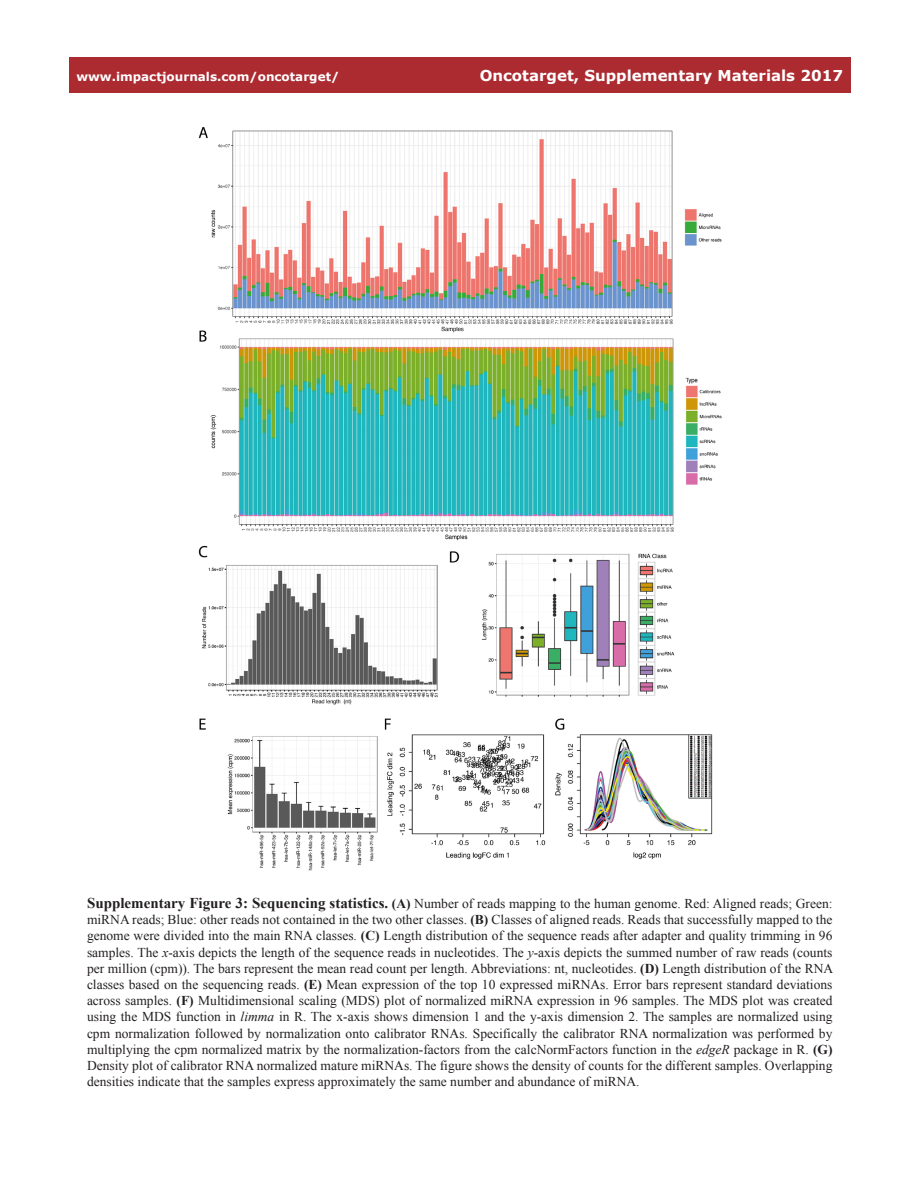
<style>
.page{position:relative;width:918px;height:1188px;background:#fff}
.page>*{position:absolute;margin:0;border:0;box-sizing:border-box;transform-origin:0 0}
.t1{font:700 15px "Verdana";color:#fff}
.figuretext{font:13.5px/16.2px "Times New Roman";color:#231f20;text-align:justify}
.t2{font:700 12px "Verdana";color:#fff}
.s1{font-weight:700;font-size:15px}
.s2{font-weight:700}
.s3{font-style:italic}
</style>
<div class="page">
<div style="left:69px;top:57px;width:781px;height:36px;background:#ac2b31"></div>
<img style="left:198px;top:127px;width:523px;height:743px">
<p class="t2" style="left:76px;top:68px;width:264px">www.impactjournals.com/oncotarget/</p>
<p class="t1" style="left:480px;top:65px;width:365px">Oncotarget, Supplementary Materials 2017</p>
<p class="figuretext" style="left:87px;top:895px;width:748px"><span class="s1">Supplementary Figure 3: Sequencing statistics.</span> <span class="s2">(A)</span> Number of reads mapping to the human genome. Red: Aligned reads; Green: miRNA reads; Blue: other reads not contained in the two other classes. <span class="s2">(B)</span> Classes of aligned reads. Reads that successfully mapped to the genome were divided into the main RNA classes. <span class="s2">(C)</span> Length distribution of the sequence reads after adapter and quality trimming in 96 samples. The <span class="s3">x</span>-axis depicts the length of the sequence reads in nucleotides. The <span class="s3">y</span>-axis depicts the summed number of raw reads (counts per million (cpm)). The bars represent the mean read count per length. Abbreviations: nt, nucleotides. <span class="s2">(D)</span> Length distribution of the RNA classes based on the sequencing reads. <span class="s2">(E)</span> Mean expression of the top 10 expressed miRNAs. Error bars represent standard deviations across samples. <span class="s2">(F)</span> Multidimensional scaling (MDS) plot of normalized miRNA expression in 96 samples. The MDS plot was created using the MDS function in <span class="s3">limma</span> in R. The x-axis shows dimension 1 and the y-axis dimension 2. The samples are normalized using cpm normalization followed by normalization onto calibrator RNAs. Specifically the calibrator RNA normalization was performed by multiplying the cpm normalized matrix by the normalization-factors from the calcNormFactors function in the <span class="s3">edgeR</span> package in R. <span class="s2">(G)<br></span>Density plot of calibrator RNA normalized mature miRNAs. The figure shows the density of counts for the different samples. Overlapping densities indicate that the samples express approximately the same number and abundance of miRNA.</p>
</div>
